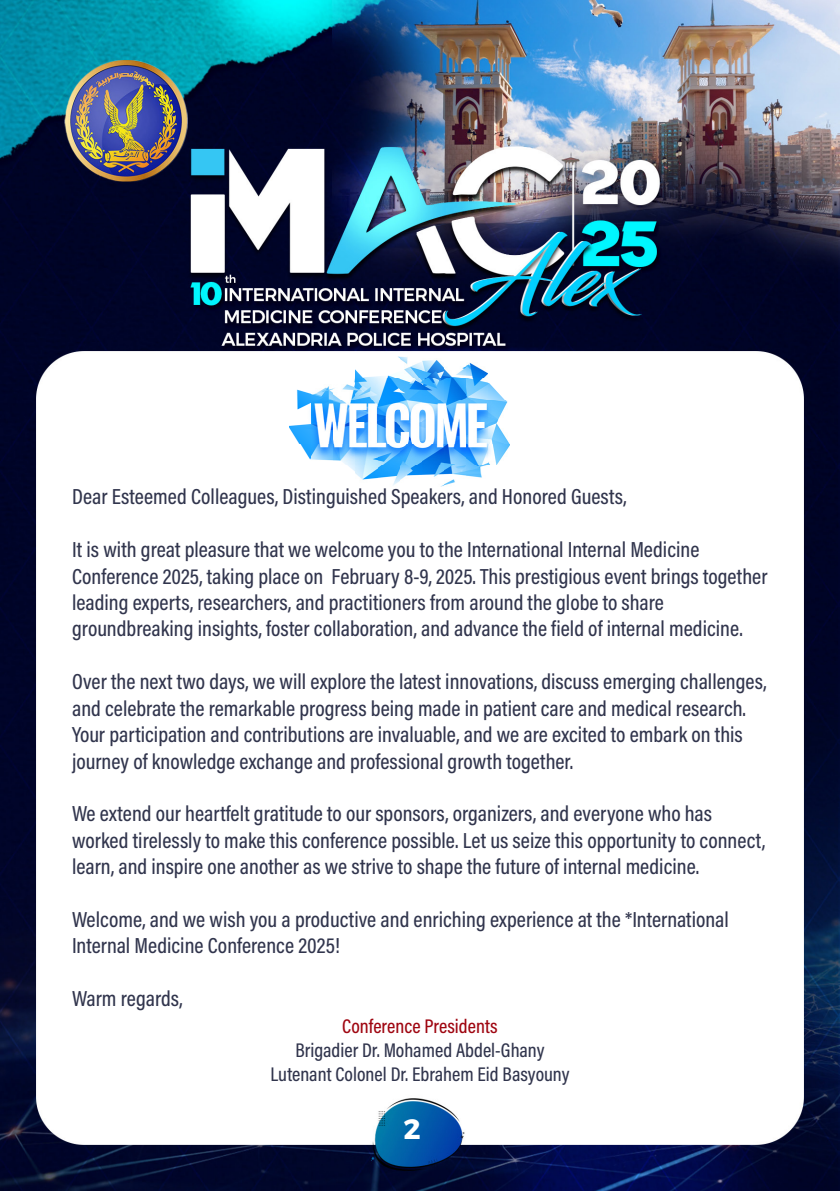
<style>
.page{position:relative;width:840px;height:1191px;background:#fff}
.page>*{position:absolute;margin:0;border:0;box-sizing:border-box;transform-origin:0 0}
.t1{font:700 28px "Montserrat";color:#fff}
.t2{font:22px/26.4px "Acumin Variable Concept";color:#31354d}
.t3{font:20px "Acumin Variable Concept";color:#31354d}
.t4{font:20px "Acumin Variable Concept";color:#9f0611}
</style>
<div class="page">
<img style="left:0;top:0;width:839px;height:1191px">
<img style="left:268px;top:330px;width:267px;height:178px">
<p class="t2" style="left:72px;top:483px;width:556px">Dear Esteemed Colleagues, Distinguished Speakers, and Honored Guests,</p>
<p class="t2" style="left:72px;top:535px;width:628px">It is with great pleasure that we welcome you to the International Internal Medicine</p>
<p class="t2" style="left:72px;top:562px;width:696px">Conference 2025, taking place on February 8-9, 2025. This prestigious event brings together leading experts, researchers, and practitioners from around the globe to share</p>
<p class="t2" style="left:72px;top:615px;width:671px">groundbreaking insights, foster collaboration, and advance the field of internal medicine.</p>
<p class="t2" style="left:72px;top:667px;width:695px">Over the next two days, we will explore the latest innovations, discuss emerging challenges, and celebrate the remarkable progress being made in patient care and medical research.<br>Your participation and contributions are invaluable, and we are excited to embark on this journey of knowledge exchange and professional growth together.</p>
<p class="t2" style="left:72px;top:799px;width:694px">We extend our heartfelt gratitude to our sponsors, organizers, and everyone who has worked tirelessly to make this conference possible. Let us seize this opportunity to connect, learn, and inspire one another as we strive to shape the future of internal medicine.</p>
<p class="t2" style="left:72px;top:905px;width:658px">Welcome, and we wish you a productive and enriching experience at the *International<br>Internal Medicine Conference 2025!</p>
<p class="t2" style="left:72px;top:984px;width:112px">Warm regards,</p>
<p class="t4" style="left:342px;top:1012px;width:157px">Conference Presidents</p>
<p class="t3" style="left:295px;top:1036px;width:250px">Brigadier Dr. Mohamed Abdel-Ghany</p>
<p class="t3" style="left:270px;top:1060px;width:300px">Lutenant Colonel Dr. Ebrahem Eid Basyouny</p>
<p class="t1" style="left:403px;top:1105px;width:19px">2</p>
</div>
